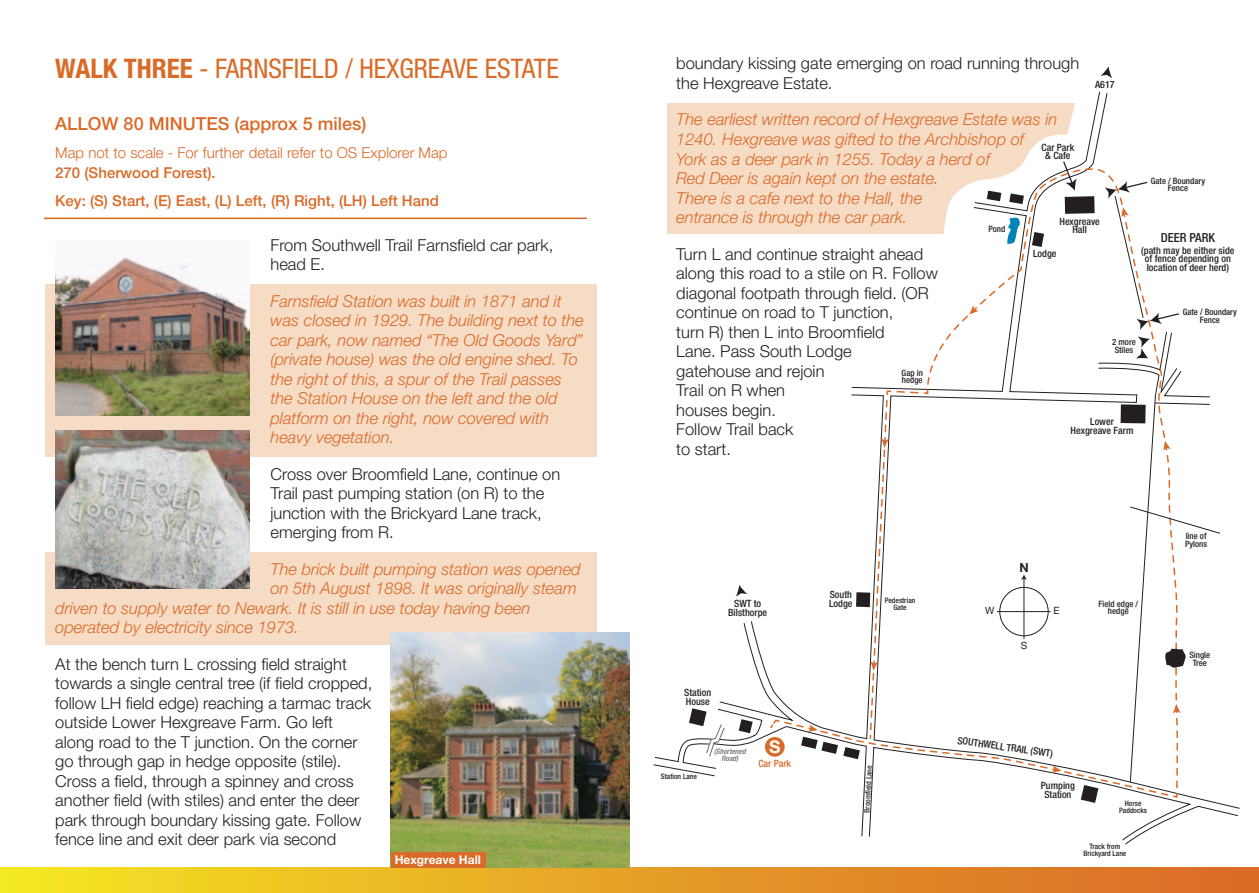
<style>
.page{position:relative;width:1259px;height:893px;background:#fff}
.page>*{position:absolute;margin:0;border:0;box-sizing:border-box;transform-origin:0 0}
.t1{font:condensed 27px "Helvetica Neue";color:#da6a27}
.t2{font:500 18px "Helvetica Neue";color:#da6a27}
.t3{font:700 17.55px "Helvetica Neue";color:#fff}
.t4{font:300 16.5px/19.5px "Helvetica Neue";color:#231f20}
.t5{font:italic 300 16.5px/19.5px "Helvetica Neue";color:#da6a27}
.t6{font:500 15px/28px "Helvetica Neue";color:#da6a27}
.t7{font:300 15px "Helvetica Neue";color:#da6a27}
.t8{font:500 condensed 12.45px "Helvetica Neue";color:#231f20}
.t9{font:700 12.45px "Helvetica Neue";color:#231f20}
.t10{font:700 12px "Helvetica Neue";color:#fff}
.t11{font:500 condensed 10.05px/8.7px "Helvetica Neue";color:#231f20;text-align:center}
.t12{font:500 condensed 10.05px "Helvetica Neue";color:#da6a27}
.t13{font:10.05px "Helvetica Neue";color:#231f20}
.t14{font:500 condensed 8.7px/7.5px "Helvetica Neue";color:#231f20;text-align:center}
.t15{font:500 condensed 7.5px/7.5px "Helvetica Neue";color:#231f20;text-align:center}
.t16{font:italic 500 condensed 7.5px/7.5px "Helvetica Neue";color:#6c6d70;text-align:center}
.s1{font-weight:700}
</style>
<div class="page">
<div style="left:0;top:867px;width:1259px;height:26px;background:linear-gradient(to right,#f5e423,#d96429)"></div>
<div style="left:667px;top:103px;width:552px;height:131px;background:#f6dbc5"></div>
<div style="left:45px;top:285px;width:552px;height:172px;background:#f6dbc5"></div>
<div style="left:45px;top:553px;width:552px;height:92px;background:#f6dbc5"></div>
<svg style="left:1100px;top:66px;width:12px;height:12px"></svg>
<svg style="left:653px;top:708px;width:72px;height:69px"></svg>
<svg style="left:768px;top:96px;width:452px;height:707px"></svg>
<img style="left:55px;top:430px;width:194px;height:158px">
<img style="left:391px;top:632px;width:238px;height:235px">
<img style="left:55px;top:256px;width:194px;height:160px">
<div style="left:391px;top:852px;width:94px;height:15px;background:#da6a27"></div>
<hr style="left:44px;top:218px;width:543px;height:1px;background:#da6a27">
<h1 class="t1" style="left:55px;top:52px;width:505px"><span class="s1">WALK THREE</span> - FARNSFIELD / HEXGREAVE ESTATE</h1>
<p class="t2" style="left:55px;top:113px;width:313px">ALLOW 80 MINUTES (approx 5 miles)</p>
<p class="t7" style="left:55px;top:144px;width:394px">Map not to scale - For further detail refer to OS Explorer Map</p>
<p class="t6" style="left:55px;top:158px;width:385px">270 (Sherwood Forest).<br>Key: (S) Start, (E) East, (L) Left, (R) Right, (LH) Left Hand</p>
<p class="t4" style="left:270px;top:235px;width:284px">From Southwell Trail Farnsfield car park, head E.</p>
<p class="t5" style="left:270px;top:291px;width:315px">Farnsfield Station was built in 1871 and it was closed in 1929. The building next to the car park, now named “The Old Goods Yard” (private house) was the old engine shed. To the right of this, a spur of the Trail passes the Station House on the left and the old platform on the right, now covered with heavy vegetation.</p>
<p class="t4" style="left:270px;top:464px;width:291px">Cross over Broomfield Lane, continue on Trail past pumping station (on R) to the junction with the Brickyard Lane track, emerging from R.</p>
<p class="t5" style="left:270px;top:559px;width:312px">The brick built pumping station was opened</p>
<p class="t5" style="left:270px;top:578px;width:308px">on 5th August 1898. It was originally steam</p>
<p class="t5" style="left:55px;top:598px;width:476px">driven to supply water to Newark. It is still in use today having been</p>
<p class="t5" style="left:55px;top:617px;width:245px">operated by electricity since 1973.</p>
<p class="t4" style="left:55px;top:654px;width:318px">At the bench turn L crossing field straight towards a single central tree (if field cropped, follow LH field edge) reaching a tarmac track outside Lower Hexgreave Farm. Go left along road to the T junction. On the corner go through gap in hedge opposite (stile).<br>Cross a field, through a spinney and cross another field (with stiles) and enter the deer park through boundary kissing gate. Follow fence line and exit deer park via second</p>
<p class="t10" style="left:395px;top:853px;width:88px">Hexgreave Hall</p>
<p class="t4" style="left:676px;top:53px;width:404px">boundary kissing gate emerging on road running through the Hexgreave Estate.</p>
<p class="t5" style="left:676px;top:110px;width:382px">The earliest written record of Hexgreave Estate was in 1240. Hexgreave was gifted to the Archbishop of York as a deer park in 1255. Today a herd of<br>Red Deer is again kept on the estate.<br>There is a cafe next to the Hall, the<br>entrance is through the car park.</p>
<p class="t4" style="left:676px;top:244px;width:263px">Turn L and continue straight ahead along this road to a stile on R. Follow diagonal footpath through field. (OR continue on road to T junction,<br>turn R) then L into Broomfield<br>Lane. Pass South Lodge<br>gatehouse and rejoin<br>Trail on R when<br>houses begin.<br>Follow Trail back<br>to start.</p>
<p class="t11" style="left:1095px;top:80px;width:21px">A617</p>
<p class="t11" style="left:1041px;top:143px;width:34px">Car Park &amp; Cafe</p>
<p class="t14" style="left:1150px;top:177px;width:56px">Gate / Boundary<br>Fence</p>
<p class="t11" style="left:1059px;top:216px;width:42px">Hexgreave<br>Hall</p>
<p class="t14" style="left:988px;top:225px;width:18px">Pond</p>
<p class="t8" style="left:1160px;top:230px;width:56px">DEER PARK</p>
<p class="t11" style="left:1141px;top:246px;width:95px">(path may be either side of fence depending on location of deer herd)</p>
<p class="t11" style="left:1033px;top:249px;width:25px">Lodge</p>
<p class="t14" style="left:1182px;top:308px;width:56px">Gate / Boundary<br>Fence</p>
<p class="t14" style="left:1112px;top:338px;width:25px;text-align:left">2 more<br>Stiles</p>
<p class="t14" style="left:901px;top:369px;width:23px;text-align:left">Gap in hedge</p>
<p class="t11" style="left:1070px;top:417px;width:64px">Lower<br>Hexgreave Farm</p>
<p class="t11" style="left:728px;top:599px;width:40px">SWT to<br>Bilsthorpe</p>
<p class="t11" style="left:684px;top:688px;width:29px;text-align:left">Station<br>House</p>
<p class="t15" style="left:661px;top:773px;width:38px">Station Lane</p>
<p class="t16" style="left:714px;top:747px;width:33px">(Shortened<br>Road)</p>
<p class="t3" style="left:769px;top:736px;width:13px">S</p>
<p class="t12" style="left:758px;top:757px;width:34px">Car Park</p>
<p class="t11" style="left:829px;top:590px;width:25px;text-align:left">South<br>Lodge</p>
<p class="t15" style="left:884px;top:596px;width:32px">Pedestrian<br>Gate</p>
<p class="t15" style="left:863px;top:812px;width:49px;rotate:-87deg">Broomfield Lane</p>
<p class="t13" style="left:985px;top:605px;width:11px">W</p>
<p class="t9" style="left:1019px;top:560px;width:11px">N</p>
<p class="t13" style="left:1020px;top:639px;width:8px">S</p>
<p class="t13" style="left:1053px;top:605px;width:8px">E</p>
<p class="t14" style="left:1098px;top:600px;width:41px">Field edge / hedge</p>
<p class="t11" style="left:958px;top:736px;width:98px;rotate:8deg">SOUTHWELL TRAIL (SWT)</p>
<p class="t11" style="left:1041px;top:781px;width:35px">Pumping<br>Station</p>
<p class="t15" style="left:1119px;top:799px;width:29px">Horse<br>Paddocks</p>
<p class="t15" style="left:1083px;top:842px;width:45px">Track from<br>Brickyard Lane</p>
<p class="t14" style="left:1185px;top:532px;width:24px;text-align:left">line of<br>Pylons</p>
<p class="t14" style="left:1189px;top:651px;width:22px">Single<br>Tree</p>
</div>
